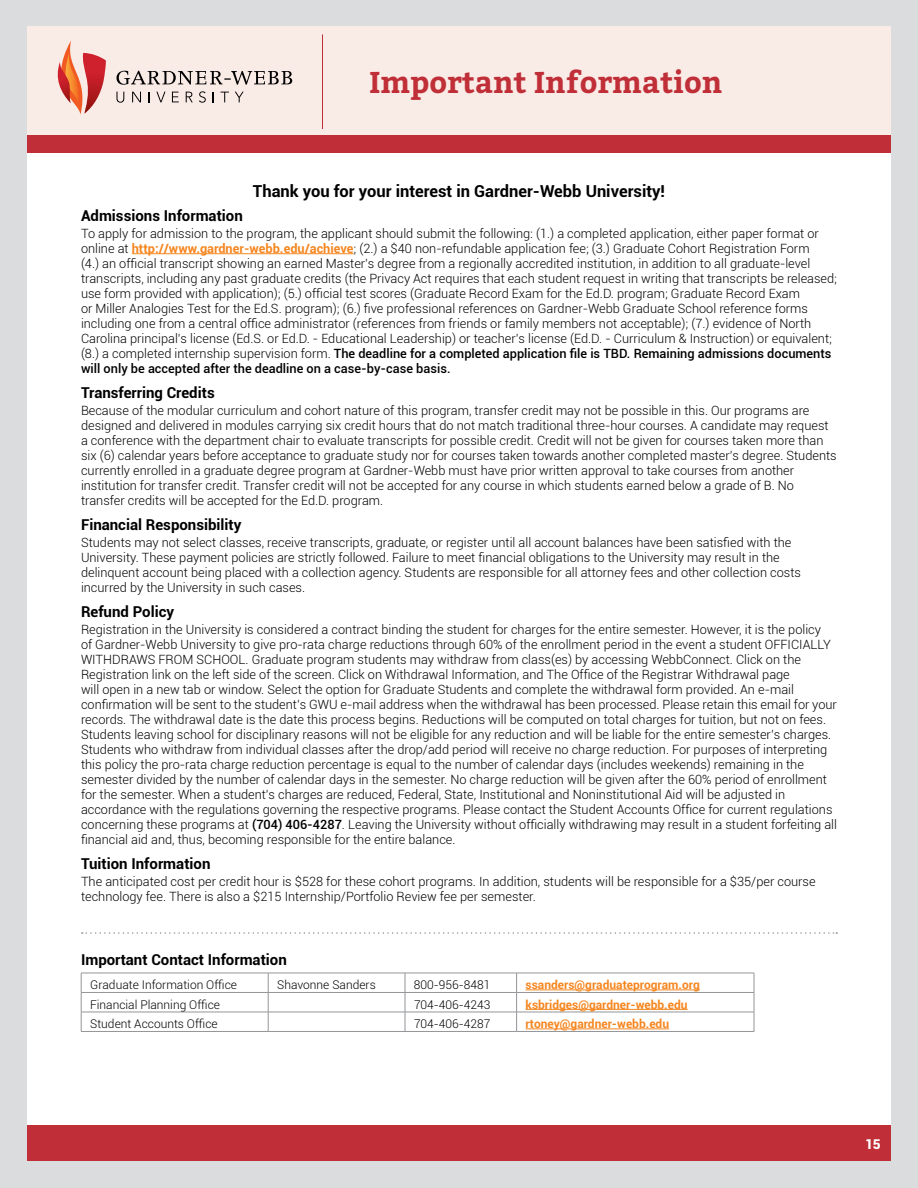
<style>
.page{position:relative;width:918px;height:1188px;background:#fff}
.page>*{position:absolute;margin:0;border:0;box-sizing:border-box;transform-origin:0 0}
.t1{font:700 30px "Bitter";color:#c02f38}
.t2{font:700 16.5px "Roboto";color:#000}
.t3{font:700 15px "Roboto";color:#000}
.t4{font:900 13.5px "Roboto";color:#fff}
.t5{font:300 12.75px/15px "Roboto";color:#000}
.t6{font:300 12px "Roboto";color:#000}
.t7{font:700 12px "Roboto";color:#f6861f}
.s1{font-weight:700;color:#f6861f}
.s2{font-weight:500}
</style>
<div class="page">
<div style="left:27px;top:1125px;width:864px;height:36px;background:#c02f38"></div>
<div style="left:0;top:0;width:918px;height:1188px;border:27px solid #dbdcdd"></div>
<div style="left:27px;top:26px;width:864px;height:118px;background:#f9ebe6"></div>
<div style="left:27px;top:135px;width:864px;height:18px;background:#c02f38"></div>
<hr style="left:322px;top:34px;width:1px;height:95px;background:#c02f38">
<svg style="left:116px;top:92px;width:8px;height:11px"></svg>
<svg style="left:132px;top:92px;width:9px;height:10px"></svg>
<svg style="left:156px;top:92px;width:10px;height:10px"></svg>
<svg style="left:172px;top:92px;width:7px;height:10px"></svg>
<svg style="left:186px;top:92px;width:7px;height:10px"></svg>
<svg style="left:199px;top:91px;width:7px;height:12px"></svg>
<svg style="left:221px;top:92px;width:8px;height:10px"></svg>
<svg style="left:235px;top:92px;width:9px;height:10px"></svg>
<svg style="left:116px;top:71px;width:176px;height:14px"></svg>
<svg style="left:57px;top:41px;width:49px;height:74px"></svg>
<hr style="left:132px;top:253px;width:222px;height:1px;background:#f6861f">
<svg style="left:82px;top:932px;width:755px;height:2px"></svg>
<svg style="left:81px;top:974px;width:1px;height:57px"></svg>
<hr style="left:81px;top:973px;width:187px;height:1px;background:#939598">
<hr style="left:268px;top:973px;width:137px;height:1px;background:#939598">
<hr style="left:405px;top:973px;width:112px;height:1px;background:#939598">
<hr style="left:517px;top:973px;width:237px;height:1px;background:#939598">
<svg style="left:268px;top:973px;width:1px;height:58px"></svg>
<svg style="left:405px;top:973px;width:1px;height:58px"></svg>
<svg style="left:516px;top:973px;width:1px;height:58px"></svg>
<svg style="left:754px;top:973px;width:1px;height:58px"></svg>
<hr style="left:81px;top:992px;width:187px;height:1px;background:#939598">
<hr style="left:268px;top:992px;width:137px;height:1px;background:#939598">
<hr style="left:405px;top:992px;width:112px;height:1px;background:#939598">
<hr style="left:517px;top:992px;width:237px;height:1px;background:#939598">
<hr style="left:81px;top:1012px;width:187px;height:1px;background:#939598">
<hr style="left:268px;top:1012px;width:137px;height:1px;background:#939598">
<hr style="left:405px;top:1012px;width:112px;height:1px;background:#939598">
<hr style="left:517px;top:1012px;width:237px;height:1px;background:#939598">
<hr style="left:81px;top:1031px;width:187px;height:1px;background:#939598">
<hr style="left:268px;top:1031px;width:137px;height:1px;background:#939598">
<hr style="left:405px;top:1031px;width:112px;height:1px;background:#939598">
<hr style="left:517px;top:1031px;width:237px;height:1px;background:#939598">
<hr style="left:526px;top:990px;width:174px;height:1px;background:#f6861f">
<hr style="left:526px;top:1009px;width:162px;height:1px;background:#f6861f">
<hr style="left:526px;top:1029px;width:143px;height:1px;background:#f6861f">
<h1 class="t1" style="left:369px;top:62px;width:355px">Important Information</h1>
<p class="t2" style="left:253px;top:180px;width:414px">Thank you for your interest in Gardner-Webb University!</p>
<p class="t3" style="left:81px;top:205px;width:163px">Admissions Information</p>
<p class="t5" style="left:81px;top:225px;width:758px">To apply for admission to the program, the applicant should submit the following: (1.) a completed application, either paper format or online at <span class="s1">http://www.gardner-webb.edu/achieve</span>; (2.) a $40 non-refundable application fee; (3.) Graduate Cohort Registration Form<br>(4.) an official transcript showing an earned Master’s degree from a regionally accredited institution, in addition to all graduate-level transcripts, including any past graduate credits (the Privacy Act requires that each student request in writing that transcripts be released; use form provided with application); (5.) official test scores (Graduate Record Exam for the Ed.D. program; Graduate Record Exam<br>or Miller Analogies Test for the Ed.S. program); (6.) five professional references on Gardner-Webb Graduate School reference forms including one from a central office administrator (references from friends or family members not acceptable); (7.) evidence of North Carolina principal’s license (Ed.S. or Ed.D. - Educational Leadership) or teacher’s license (Ed.D. - Curriculum &amp; Instruction) or equivalent; (8.) a completed internship supervision form. <span class="s2">The deadline for a completed application file is TBD. Remaining admissions documents will only be accepted after the deadline on a case-by-case basis.</span></p>
<p class="t3" style="left:81px;top:382px;width:135px">Transferring Credits</p>
<p class="t5" style="left:81px;top:402px;width:757px">Because of the modular curriculum and cohort nature of this program, transfer credit may not be possible in this. Our programs are designed and delivered in modules carrying six credit hours that do not match traditional three-hour courses. A candidate may request a conference with the department chair to evaluate transcripts for possible credit. Credit will not be given for courses taken more than six (6) calendar years before acceptance to graduate study nor for courses taken towards another completed master’s degree. Students currently enrolled in a graduate degree program at Gardner-Webb must have prior written approval to take courses from another institution for transfer credit. Transfer credit will not be accepted for any course in which students earned below a grade of B. No transfer credits will be accepted for the Ed.D. program.</p>
<p class="t3" style="left:81px;top:514px;width:162px">Financial Responsibility</p>
<p class="t5" style="left:81px;top:534px;width:721px">Students may not select classes, receive transcripts, graduate, or register until all account balances have been satisfied with the University. These payment policies are strictly followed. Failure to meet financial obligations to the University may result in the delinquent account being placed with a collection agency. Students are responsible for all attorney fees and other collection costs incurred by the University in such cases.</p>
<p class="t3" style="left:81px;top:601px;width:95px">Refund Policy</p>
<p class="t5" style="left:81px;top:621px;width:758px">Registration in the University is considered a contract binding the student for charges for the entire semester. However, it is the policy<br>of Gardner-Webb University to give pro-rata charge reductions through 60% of the enrollment period in the event a student OFFICIALLY WITHDRAWS FROM SCHOOL. Graduate program students may withdraw from class(es) by accessing WebbConnect. Click on the Registration link on the left side of the screen. Click on Withdrawal Information, and The Office of the Registrar Withdrawal page<br>will open in a new tab or window. Select the option for Graduate Students and complete the withdrawal form provided. An e-mail confirmation will be sent to the student’s GWU e-mail address when the withdrawal has been processed. Please retain this email for your records. The withdrawal date is the date this process begins. Reductions will be computed on total charges for tuition, but not on fees.<br>Students leaving school for disciplinary reasons will not be eligible for any reduction and will be liable for the entire semester’s charges.<br>Students who withdraw from individual classes after the drop/add period will receive no charge reduction. For purposes of interpreting this policy the pro-rata charge reduction percentage is equal to the number of calendar days (includes weekends) remaining in the semester divided by the number of calendar days in the semester. No charge reduction will be given after the 60% period of enrollment for the semester. When a student’s charges are reduced, Federal, State, Institutional and Noninstitutional Aid will be adjusted in accordance with the regulations governing the respective programs. Please contact the Student Accounts Office for current regulations concerning these programs at <span class="s2">(704) 406-4287</span>. Leaving the University without officially withdrawing may result in a student forfeiting all financial aid and, thus, becoming responsible for the entire balance.</p>
<p class="t3" style="left:81px;top:853px;width:131px">Tuition Information</p>
<p class="t5" style="left:81px;top:873px;width:736px">The anticipated cost per credit hour is $528 for these cohort programs. In addition, students will be responsible for a $35/per course technology fee. There is also a $215 Internship/Portfolio Review fee per semester.</p>
<p class="t3" style="left:81px;top:949px;width:207px">Important Contact Information</p>
<p class="t6" style="left:90px;top:976px;width:148px">Graduate Information Office</p>
<p class="t6" style="left:277px;top:976px;width:100px">Shavonne Sanders</p>
<p class="t6" style="left:414px;top:976px;width:78px">800-956-8481</p>
<p class="t7" style="left:526px;top:976px;width:176px">ssanders@graduateprogram.org</p>
<p class="t6" style="left:90px;top:996px;width:131px">Financial Planning Office</p>
<p class="t6" style="left:414px;top:996px;width:78px">704-406-4243</p>
<p class="t7" style="left:526px;top:996px;width:164px">ksbridges@gardner-webb.edu</p>
<p class="t6" style="left:90px;top:1015px;width:129px">Student Accounts Office</p>
<p class="t6" style="left:414px;top:1015px;width:78px">704-406-4287</p>
<p class="t7" style="left:526px;top:1015px;width:145px">rtoney@gardner-webb.edu</p>
<p class="t4" style="left:865px;top:1134px;width:17px">15</p>
</div>
